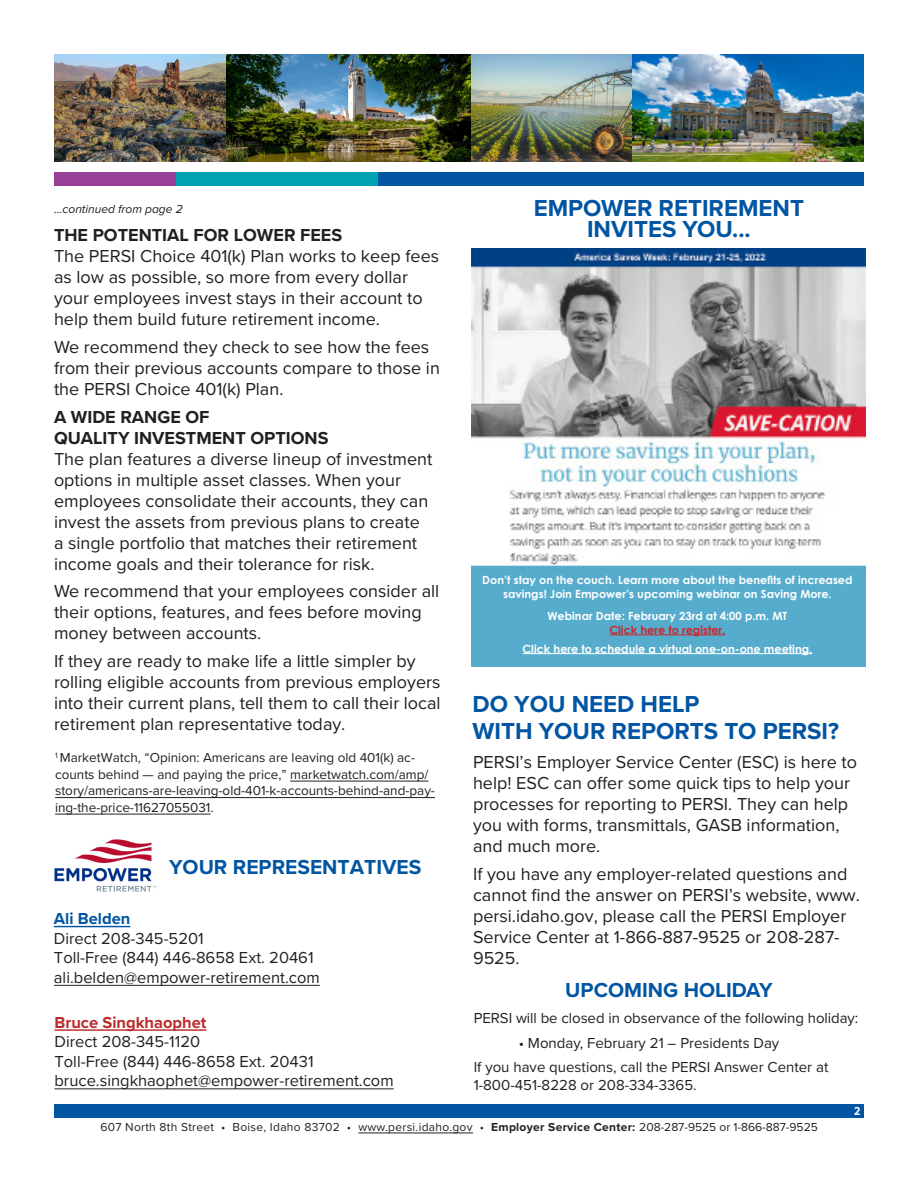
<style>
.page{position:relative;width:918px;height:1188px;background:#fff}
.page>*{position:absolute;margin:0;border:0;box-sizing:border-box;transform-origin:0 0}
.t1{font:700 24px "Proxima Nova";color:#0155a2}
.t2{font:700 21px "Proxima Nova";color:#0155a2}
.t3{font:18px/21px "Proxima Nova";color:#231f20}
.t4{font:700 18px "Proxima Nova";color:#231f20}
.t5{font:16.5px "Proxima Nova";color:#231f20}
.t6{font:700 16.5px "Proxima Nova";color:#bc2b2b}
.t7{font:700 16.5px "Proxima Nova";color:#0155a2}
.t8{font:15px/18px "Proxima Nova";color:#231f20}
.t9{font:13.5px/16.5px "Proxima Nova";color:#231f20}
.t10{font:12px "Proxima Nova";letter-spacing:.025em;color:#231f20}
.t11{font:italic 12px "Proxima Nova";color:#231f20}
.t12{font:700 12px "Proxima Nova Cond";color:#fff}
.t13{font:700 11.25px/14.2px "Century Gothic";color:#fff;text-align:center}
.t14{font:700 11.25px "Century Gothic";color:#d1232a}
.s1{font-weight:700}
</style>
<div class="page">
<hr style="left:358px;top:1133px;width:115px;height:1px;background:#231f20">
<div style="left:54px;top:173px;width:175px;height:13px;background:#973e97"></div>
<div style="left:177px;top:173px;width:258px;height:13px;background:#00a2b1"></div>
<div style="left:379px;top:173px;width:485px;height:13px;background:#0155a2"></div>
<div style="left:54px;top:1104px;width:810px;height:14px;background:#0155a2"></div>
<img style="left:54px;top:54px;width:810px;height:108px">
<hr style="left:290px;top:781px;width:139px;height:1px;background:#231f20">
<hr style="left:55px;top:797px;width:380px;height:1px;background:#231f20">
<hr style="left:55px;top:814px;width:156px;height:1px;background:#231f20">
<hr style="left:54px;top:926px;width:76px;height:1px;background:#0155a2">
<hr style="left:54px;top:985px;width:266px;height:1px;background:#231f20">
<hr style="left:54px;top:1029px;width:153px;height:2px;background:#bc2b2b">
<hr style="left:54px;top:1088px;width:340px;height:1px;background:#231f20">
<img style="left:54px;top:839px;width:102px;height:53px">
<img style="left:472px;top:248px;width:393px;height:419px">
<hr style="left:610px;top:634px;width:115px;height:1px;background:#d1232a">
<hr style="left:523px;top:653px;width:289px;height:1px;background:#fff">
<p class="t11" style="left:54px;top:200px;width:130px">...continued from page 2</p>
<p class="t4" style="left:54px;top:222px;width:290px">THE POTENTIAL FOR LOWER FEES</p>
<p class="t3" style="left:54px;top:245px;width:387px">The PERSI Choice 401(k) Plan works to keep fees as low as possible, so more from every dollar your employees invest stays in their account to help them build future retirement income.</p>
<p class="t3" style="left:54px;top:335px;width:387px">We recommend they check to see how the fees from their previous accounts compare to those in the PERSI Choice 401(k) Plan.</p>
<p class="t4" style="left:54px;top:403px;width:157px">A WIDE RANGE OF</p>
<p class="t4" style="left:54px;top:424px;width:276px">QUALITY INVESTMENT OPTIONS</p>
<p class="t3" style="left:54px;top:447px;width:380px">The plan features a diverse lineup of investment options in multiple asset classes. When your employees consolidate their accounts, they can invest the assets from previous plans to create a single portfolio that matches their retirement income goals and their tolerance for risk.</p>
<p class="t3" style="left:54px;top:580px;width:387px">We recommend that your employees consider all their options, features, and fees before moving money between accounts.</p>
<p class="t3" style="left:54px;top:650px;width:388px">If they are ready to make life a little simpler by rolling eligible accounts from previous employers into their current plans, tell them to call their local retirement plan representative today.</p>
<p class="t9" style="left:55px;top:749px;width:381px"><sup>1</sup> MarketWatch, “Opinion: Americans are leaving old 401(k) ac&shy;counts behind — and paying the price,” marketwatch.com/amp/ story/americans-are-leaving-old-401-k-accounts-behind-and-pay&shy;ing-the-price-11627055031.</p>
<p class="t2" style="left:169px;top:851px;width:254px">YOUR REPRESENTATIVES</p>
<p class="t7" style="left:54px;top:906px;width:78px">Ali Belden</p>
<p class="t5" style="left:54px;top:926px;width:151px">Direct 208-345-5201</p>
<p class="t5" style="left:54px;top:945px;width:261px">Toll-Free (844) 446-8658 Ext. 20461</p>
<p class="t5" style="left:54px;top:965px;width:267px">ali.belden@empower-retirement.com</p>
<p class="t6" style="left:54px;top:1010px;width:154px">Bruce Singkhaophet</p>
<p class="t5" style="left:54px;top:1029px;width:147px">Direct 208-345-1120</p>
<p class="t5" style="left:54px;top:1049px;width:261px">Toll-Free (844) 446-8658 Ext. 20431</p>
<p class="t5" style="left:54px;top:1068px;width:341px">bruce.singkhaophet@empower-retirement.com</p>
<p class="t1" style="left:534px;top:190px;width:272px">EMPOWER RETIREMENT</p>
<p class="t1" style="left:587px;top:211px;width:165px">INVITES YOU...</p>
<p class="t13" style="left:482px;top:572px;width:372px">Don’t stay on the couch. Learn more about the benefits of increased savings! Join Empower’s upcoming webinar on Saving More.</p>
<p class="t13" style="left:548px;top:608px;width:241px">Webinar Date: February 23rd at 4:00 p.m. MT</p>
<p class="t14" style="left:610px;top:621px;width:117px">Click here to register.</p>
<p class="t13" style="left:523px;top:641px;width:291px">Click here to schedule a virtual one-on-one meeting.</p>
<p class="t1" style="left:472px;top:686px;width:229px">DO YOU NEED HELP</p>
<p class="t1" style="left:472px;top:713px;width:368px">WITH YOUR REPORTS TO PERSI?</p>
<p class="t3" style="left:473px;top:751px;width:386px">PERSI’s Employer Service Center (ESC) is here to help! ESC can offer some quick tips to help your processes for reporting to PERSI. They can help you with forms, transmittals, GASB information, and much more.</p>
<p class="t3" style="left:473px;top:863px;width:388px">If you have any employer-related questions and cannot find the answer on PERSI’s website, www. persi.idaho.gov, please call the PERSI Employer Service Center at 1-866-887-9525 or 208-287- 9525.</p>
<p class="t2" style="left:565px;top:975px;width:209px">UPCOMING HOLIDAY</p>
<p class="t8" style="left:474px;top:1008px;width:386px">PERSI will be closed in observance of the following holiday:</p>
<p class="t8" style="left:519px;top:1033px;width:262px">• Monday, February 21 – Presidents Day</p>
<p class="t8" style="left:474px;top:1058px;width:356px">If you have questions, call the PERSI Answer Center at<br>1-800-451-8228 or 208-334-3365.</p>
<p class="t12" style="left:854px;top:1102px;width:8px">2</p>
<p class="t10" style="left:100px;top:1118px;width:719px">607 North 8th Street • Boise, Idaho 83702 • www.persi.idaho.gov • <span class="s1">Employer Service Center:</span> 208-287-9525 or 1-866-887-9525</p>
</div>
